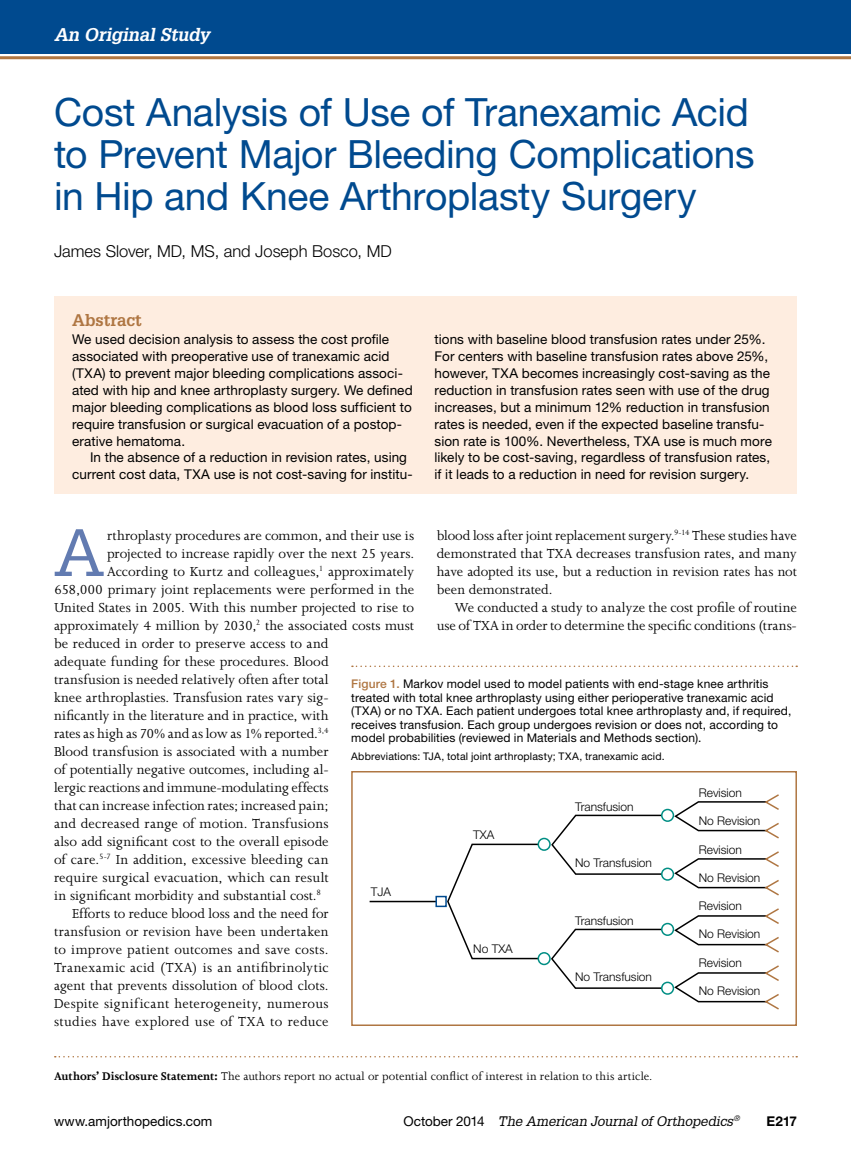
<style>
.page{position:relative;width:851px;height:1161px;background:#fff}
.page>*{position:absolute;margin:0;border:0;box-sizing:border-box;transform-origin:0 0}
.t1{font:65.25px "Glypha LT Std";color:#627bb1}
.t2{font:39px/42px "Helvetica Neue LT Std";letter-spacing:-.01em;color:#004a8f}
.t3{font:italic 700 18px "Glypha LT Std";letter-spacing:-.015em;color:#fff}
.t4{font:300 16.5px "Helvetica Neue LT Std";color:#000}
.t5{font:700 16.5px "Glypha LT Std";color:#af7642}
.t6{font:15px/18px "Joanna MT Std";letter-spacing:.005em;color:#000;text-align:justify}
.t7{font:15px "Joanna MT Std";letter-spacing:.035em;color:#000}
.t8{font:15px "Joanna MT Std";letter-spacing:.025em;color:#000}
.t9{font:13.5px/16.8px "Helvetica Neue LT Std";letter-spacing:.01em;color:#000}
.t10{font:italic 13.5px "Glypha LT Std";letter-spacing:-.01em;color:#000}
.t11{font:700 13.5px "Helvetica Neue LT Std";color:#000}
.t12{font:12.75px "Joanna MT Std";letter-spacing:.01em;color:#000}
.t13{font:12px/13.5px "Helvetica Neue LT Std";letter-spacing:.01em;color:#000}
.t14{font:300 12px "Helvetica Neue LT Std";color:#000}
.t15{font:10.5px "Helvetica Neue LT Std";letter-spacing:.015em;color:#000}
.s1{font-weight:500;color:#af7642}
.s2{font-weight:700}
.s3{font-family:"Helvetica Neue LT Std";font-style:normal}
</style>
<div class="page">
<div style="left:0;top:0;width:850px;height:54px;background:#004a8f"></div>
<hr style="left:0;top:56px;width:850px;height:3px;background:#af7642">
<div style="left:54px;top:296px;width:742px;height:198px;background:#feede0"></div>
<svg style="left:55px;top:1056px;width:742px;height:1px"></svg>
<hr style="left:369px;top:901px;width:68px;height:1px;background:#000">
<div style="left:435px;top:896px;width:12px;height:11px;border:2px solid #004a8f"></div>
<svg style="left:446px;top:794px;width:333px;height:216px"></svg>
<div style="left:351px;top:771px;width:445px;height:255px;border:2px solid #af7642"></div>
<svg style="left:352px;top:666px;width:445px;height:1px"></svg>
<p class="t3" style="left:54px;top:23px;width:157px">An Original Study</p>
<h2 class="t2" style="left:54px;top:91px;width:702px">Cost Analysis of Use of Tranexamic Acid to Prevent Major Bleeding Complications in Hip and Knee Arthroplasty Surgery</h2>
<p class="t4" style="left:54px;top:241px;width:339px">James Slover, MD, MS, and Joseph Bosco, MD</p>
<p class="t5" style="left:72px;top:310px;width:71px">Abstract</p>
<p class="t9" style="left:72px;top:331px;width:342px">We used decision analysis to assess the cost profile associated with preoperative use of tranexamic acid (TXA) to prevent major bleeding complications associ&shy;ated with hip and knee arthroplasty surgery. We defined major bleeding complications as blood loss sufficient to require transfusion or surgical evacuation of a postop&shy;erative hematoma.</p>
<p class="t9" style="left:72px;top:449px;width:342px;text-indent:18px">In the absence of a reduction in revision rates, using current cost data, TXA use is not cost-saving for institu-</p>
<p class="t9" style="left:434px;top:331px;width:339px">tions with baseline blood transfusion rates under 25%.<br>For centers with baseline transfusion rates above 25%, however, TXA becomes increasingly cost-saving as the reduction in transfusion rates seen with use of the drug increases, but a minimum 12% reduction in transfusion rates is needed, even if the expected baseline transfu&shy;sion rate is 100%. Nevertheless, TXA use is much more likely to be cost-saving, regardless of transfusion rates, if it leads to a reduction in need for revision surgery.</p>
<h1 class="t1" style="left:54px;top:513px;width:52px">A</h1>
<p class="t6" style="left:107px;top:527px;width:309px">rthroplasty procedures are common, and their use is</p>
<p class="t6" style="left:436px;top:527px;width:362px">blood loss after joint replacement surgery.<sup>9-14</sup> These studies have demonstrated that TXA decreases transfusion rates, and many have adopted its use, but a reduction in revision rates has not been demonstrated.</p>
<p class="t6" style="left:436px;top:599px;width:361px;text-align:right">We conducted a study to analyze the cost profile of routine use of TXA in order to determine the specific conditions (trans-</p>
<p class="t6" style="left:107px;top:545px;width:308px">projected to increase rapidly over the next 25 years.</p>
<p class="t6" style="left:107px;top:563px;width:309px">According to Kurtz and colleagues,<sup>1</sup> approximately</p>
<p class="t6" style="left:54px;top:581px;width:362px">658,000 primary joint replacements were performed in the</p>
<p class="t6" style="left:54px;top:599px;width:362px">United States in 2005. With this number projected to rise to</p>
<p class="t6" style="left:54px;top:617px;width:361px">approximately 4 million by 2030,<sup>2</sup> the associated costs must</p>
<p class="t6" style="left:54px;top:635px;width:276px">be reduced in order to preserve access to and</p>
<p class="t6" style="left:54px;top:653px;width:276px">adequate funding for these procedures. Blood</p>
<p class="t6" style="left:54px;top:671px;width:276px">transfusion is needed relatively often after total</p>
<p class="t6" style="left:54px;top:689px;width:276px">knee arthroplasties. Transfusion rates vary sig-</p>
<p class="t6" style="left:54px;top:707px;width:276px">nificantly in the literature and in practice, with</p>
<p class="t6" style="left:54px;top:725px;width:276px">rates as high as 70% and as low as 1% reported.<sup>3,4</sup></p>
<p class="t6" style="left:54px;top:743px;width:276px">Blood transfusion is associated with a number</p>
<p class="t6" style="left:54px;top:761px;width:276px">of potentially negative outcomes, including al-</p>
<p class="t6" style="left:54px;top:779px;width:276px">lergic reactions and immune-modulating effects</p>
<p class="t6" style="left:54px;top:797px;width:276px">that can increase infection rates; increased pain;</p>
<p class="t6" style="left:54px;top:815px;width:276px">and decreased range of motion. Transfusions</p>
<p class="t6" style="left:54px;top:833px;width:276px">also add significant cost to the overall episode</p>
<p class="t6" style="left:54px;top:851px;width:276px">of care.<sup>5-7</sup> In addition, excessive bleeding can</p>
<p class="t6" style="left:54px;top:869px;width:276px">require surgical evacuation, which can result</p>
<p class="t6" style="left:54px;top:887px;width:268px">in significant morbidity and substantial cost.<sup>8</sup></p>
<p class="t6" style="left:72px;top:905px;width:258px">Efforts to reduce blood loss and the need for</p>
<p class="t6" style="left:54px;top:923px;width:276px">transfusion or revision have been undertaken</p>
<p class="t6" style="left:54px;top:941px;width:276px">to improve patient outcomes and save costs.</p>
<p class="t7" style="left:54px;top:959px;width:276px">Tranexamic acid (TXA) is an antifibrinolytic</p>
<p class="t6" style="left:54px;top:977px;width:276px">agent that prevents dissolution of blood clots.</p>
<p class="t6" style="left:54px;top:995px;width:276px">Despite significant heterogeneity, numerous</p>
<p class="t8" style="left:54px;top:1013px;width:276px">studies have explored use of TXA to reduce</p>
<p class="t13" style="left:351px;top:677px;width:441px"><span class="s1">Figure 1.</span> Markov model used to model patients with end-stage knee arthritis treated with total knee arthroplasty using either perioperative tranexamic acid (TXA) or no TXA. Each patient undergoes total knee arthroplasty and, if required, receives transfusion. Each group undergoes revision or does not, according to model probabilities (reviewed in Materials and Methods section).</p>
<p class="t15" style="left:351px;top:750px;width:315px">Abbreviations: TJA, total joint arthroplasty; TXA, tranexamic acid.</p>
<p class="t14" style="left:698px;top:786px;width:45px">Revision</p>
<p class="t14" style="left:698px;top:814px;width:63px">No Revision</p>
<p class="t14" style="left:698px;top:842px;width:45px">Revision</p>
<p class="t14" style="left:698px;top:870px;width:63px">No Revision</p>
<p class="t14" style="left:698px;top:899px;width:45px">Revision</p>
<p class="t14" style="left:698px;top:926px;width:63px">No Revision</p>
<p class="t14" style="left:698px;top:955px;width:45px">Revision</p>
<p class="t14" style="left:698px;top:983px;width:63px">No Revision</p>
<p class="t14" style="left:575px;top:799px;width:60px">Transfusion</p>
<p class="t14" style="left:473px;top:828px;width:23px">TXA</p>
<p class="t14" style="left:575px;top:856px;width:78px">No Transfusion</p>
<p class="t14" style="left:371px;top:884px;width:22px">TJA</p>
<p class="t14" style="left:575px;top:914px;width:60px">Transfusion</p>
<p class="t14" style="left:473px;top:942px;width:41px">No TXA</p>
<p class="t14" style="left:575px;top:970px;width:78px">No Transfusion</p>
<p class="t12" style="left:54px;top:1069px;width:600px"><span class="s2">Authors’ Disclosure Statement:</span> The authors report no actual or potential conflict of interest in relation to this article.</p>
<p class="t9" style="left:54px;top:1112px;width:160px">www.amjorthopedics.com</p>
<p class="t10" style="left:403px;top:1113px;width:338px"><span class="s3">October 2014</span> The American Journal of Orthopedics<sup>®</sup></p>
<p class="t11" style="left:766px;top:1113px;width:32px">E217</p>
</div>
